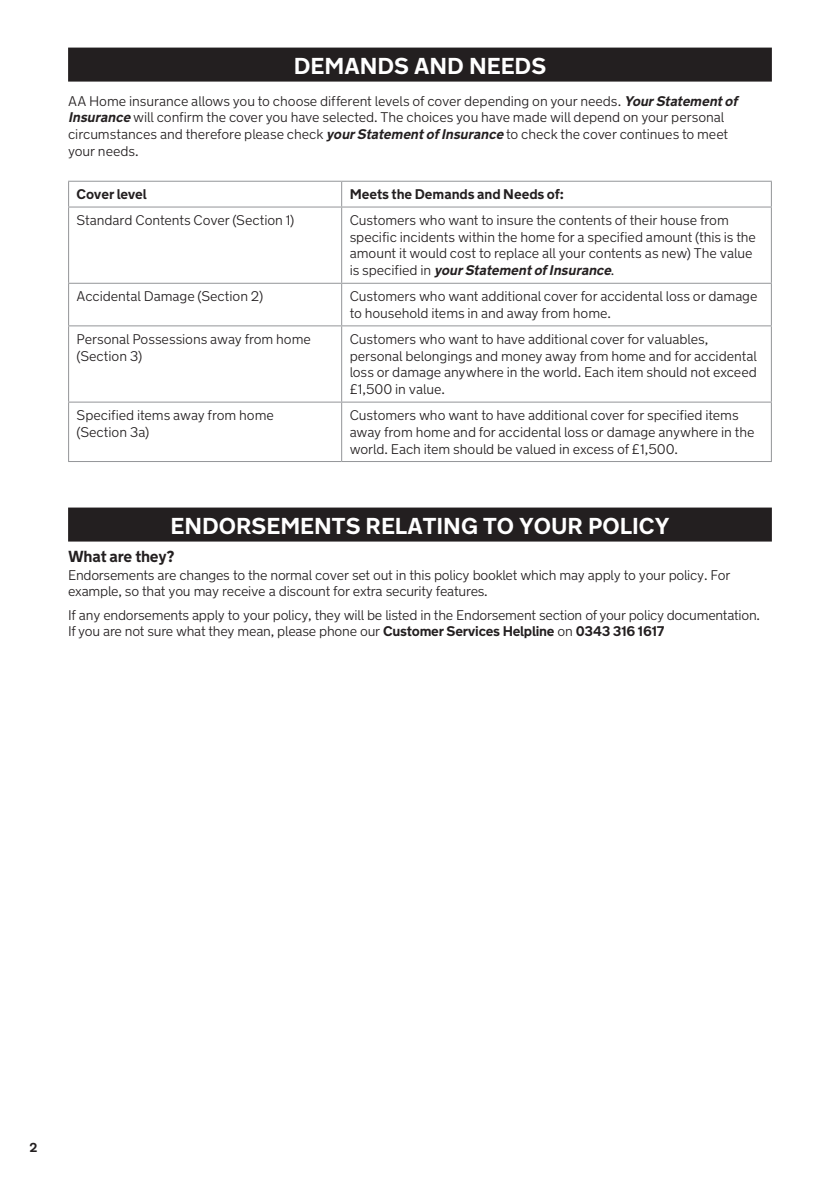
<style>
.page{position:relative;width:840px;height:1191px;background:#fff}
.page>*{position:absolute;margin:0;border:0;box-sizing:border-box;transform-origin:0 0}
.t1{font:700 23px "New Transport";color:#fff}
.t2{font:700 16px "New Transport";letter-spacing:-.02em;color:#231f20}
.t3{font:300 14px/16.8px "New Transport";letter-spacing:-.005em;color:#231f20}
.t4{font:700 14px "New Transport";letter-spacing:-.005em;color:#231f20}
.t5{font:700 13px "New Transport";color:#231f20}
.s1{font-weight:700;font-style:italic}
.s2{font-weight:700}
</style>
<div class="page">
<div style="left:68px;top:48px;width:703px;height:34px;background:#231f20"></div>
<div style="left:68px;top:507px;width:703px;height:34px;background:#231f20"></div>
<hr style="left:68px;top:181px;width:273px;height:1px;background:#939598">
<svg style="left:68px;top:182px;width:1px;height:24px"></svg>
<hr style="left:341px;top:181px;width:430px;height:1px;background:#939598">
<svg style="left:341px;top:182px;width:1px;height:24px"></svg>
<svg style="left:770px;top:182px;width:1px;height:24px"></svg>
<hr style="left:68px;top:206px;width:273px;height:1px;background:#939598">
<hr style="left:68px;top:207px;width:1px;height:76px;background:#939598">
<hr style="left:341px;top:206px;width:430px;height:1px;background:#939598">
<hr style="left:341px;top:207px;width:1px;height:76px;background:#939598">
<hr style="left:770px;top:207px;width:1px;height:76px;background:#939598">
<hr style="left:68px;top:283px;width:273px;height:1px;background:#939598">
<hr style="left:68px;top:284px;width:1px;height:41px;background:#939598">
<hr style="left:341px;top:283px;width:430px;height:1px;background:#939598">
<hr style="left:341px;top:284px;width:1px;height:41px;background:#939598">
<hr style="left:770px;top:284px;width:1px;height:41px;background:#939598">
<hr style="left:68px;top:325px;width:273px;height:1px;background:#939598">
<hr style="left:68px;top:326px;width:1px;height:75px;background:#939598">
<hr style="left:341px;top:325px;width:430px;height:1px;background:#939598">
<hr style="left:341px;top:326px;width:1px;height:75px;background:#939598">
<hr style="left:770px;top:326px;width:1px;height:75px;background:#939598">
<hr style="left:68px;top:401px;width:273px;height:1px;background:#939598">
<hr style="left:68px;top:402px;width:1px;height:59px;background:#939598">
<hr style="left:341px;top:401px;width:430px;height:1px;background:#939598">
<hr style="left:341px;top:402px;width:1px;height:59px;background:#939598">
<hr style="left:770px;top:402px;width:1px;height:59px;background:#939598">
<hr style="left:68px;top:461px;width:273px;height:1px;background:#939598">
<hr style="left:341px;top:461px;width:430px;height:1px;background:#939598">
<h1 class="t1" style="left:293px;top:51px;width:254px">DEMANDS AND NEEDS</h1>
<p class="t3" style="left:68px;top:92px;width:674px">AA Home insurance allows you to choose different levels of cover depending on your needs. <span class="s1">YourStatementof Insurance</span> will confirm the cover you have selected. The choices you have made will depend on your personal circumstances and therefore please check <span class="s1">yourStatementofInsurance</span> to check the cover continues to meet your needs.</p>
<p class="t4" style="left:77px;top:185px;width:72px">Cover level</p>
<p class="t4" style="left:349px;top:185px;width:216px">Meets the Demands and Needs of:</p>
<p class="t3" style="left:77px;top:211px;width:219px">Standard Contents Cover (Section 1)</p>
<p class="t3" style="left:349px;top:211px;width:407px">Customers who want to insure the contents of their house from specific incidents within the home for a specified amount (this is the amount it would cost to replace all your contents as new) The value i s s p e c i f i e d i n <span class="s1">yourStatementofInsurance</span>.</p>
<p class="t3" style="left:77px;top:288px;width:188px">Accidental Damage (Section 2)</p>
<p class="t3" style="left:349px;top:288px;width:409px">Customers who want additional cover for accidental loss or damage to household items in and away from home.</p>
<p class="t3" style="left:77px;top:330px;width:236px">Personal Possessions away from home (Section 3)</p>
<p class="t3" style="left:349px;top:330px;width:408px">Customers who want to have additional cover for valuables, personal belongings and money away from home and for accidental loss or damage anywhere in the world. Each item should not exceed £1,500 in value.</p>
<p class="t3" style="left:77px;top:406px;width:199px">Specified items away from home (Section 3a)</p>
<p class="t3" style="left:349px;top:406px;width:406px">Customers who want to have additional cover for specified items away from home and for accidental loss or damage anywhere in the world. Each item should be valued in excess of £1,500.</p>
<h1 class="t1" style="left:170px;top:511px;width:500px">ENDORSEMENTS RELATING TO YOUR POLICY</h1>
<p class="t2" style="left:68px;top:546px;width:108px">What are they?</p>
<p class="t3" style="left:68px;top:567px;width:663px;line-height:16px">Endorsements are changes to the normal cover set out in this policy booklet which may apply to your policy. For example, so that you may receive a discount for extra security features.</p>
<p class="t3" style="left:68px;top:607px;width:693px;line-height:16px">If any endorsements apply to your policy, they will be listed in the Endorsement section of your policy documentation.<br>If you are not sure what they mean, please phone our <span class="s2">Customer Services Helpline</span> on <span class="s2">0343 316 1617</span></p>
<p class="t5" style="left:30px;top:1138px;width:9px">2</p>
</div>
